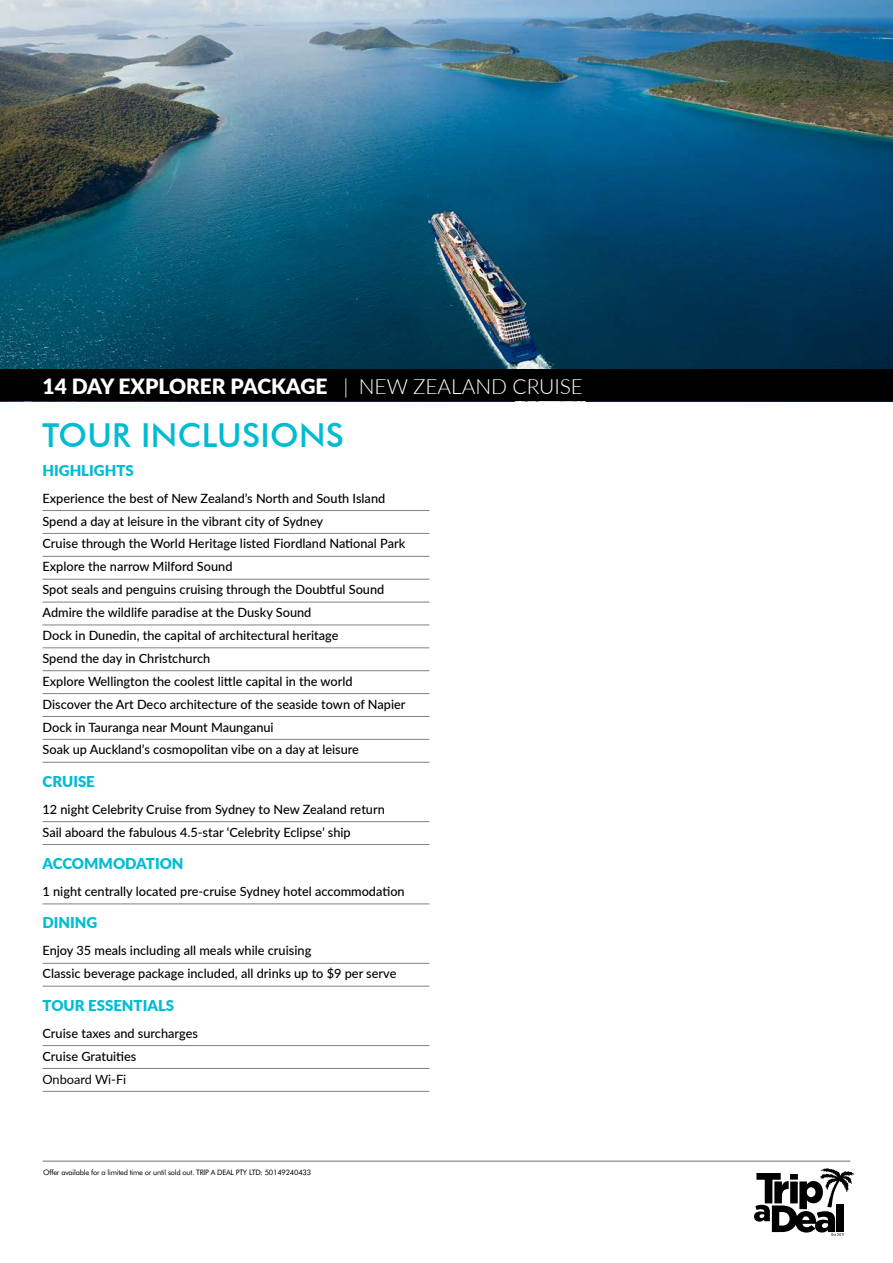
<style>
.page{position:relative;width:893px;height:1263px;background:#fff}
.page>*{position:absolute;margin:0;border:0;box-sizing:border-box;transform-origin:0 0}
.t1{font:500 33px "Futura BT";letter-spacing:.01em;color:#00bcd3}
.t2{font:900 21px "Lato";color:#fff}
.t3{font:900 15px "Lato";color:#00bcd3}
.t4{font:500 12.75px/22.8px "Lato";color:#000}
.t5{font:12.75px "Lato";color:#000}
.t6{font:7.5px "Futura BT";letter-spacing:-.03em;color:#000}
.s1{font-weight:300}
</style>
<div class="page">
<hr style="left:43px;top:1161px;width:807px;height:1px;background:#6d6e71">
<svg style="left:754px;top:1168px;width:100px;height:68px"></svg>
<hr style="left:43px;top:510px;width:386px;height:1px;background:#808285">
<hr style="left:43px;top:533px;width:386px;height:1px;background:#808285">
<hr style="left:43px;top:556px;width:386px;height:1px;background:#808285">
<hr style="left:43px;top:579px;width:386px;height:1px;background:#808285">
<hr style="left:43px;top:602px;width:386px;height:1px;background:#808285">
<hr style="left:43px;top:625px;width:386px;height:1px;background:#808285">
<hr style="left:43px;top:647px;width:386px;height:1px;background:#808285">
<hr style="left:43px;top:670px;width:386px;height:1px;background:#808285">
<hr style="left:43px;top:693px;width:386px;height:1px;background:#808285">
<hr style="left:43px;top:716px;width:386px;height:1px;background:#808285">
<hr style="left:43px;top:739px;width:386px;height:1px;background:#808285">
<hr style="left:43px;top:762px;width:386px;height:1px;background:#808285">
<hr style="left:43px;top:821px;width:386px;height:1px;background:#808285">
<hr style="left:43px;top:844px;width:386px;height:1px;background:#808285">
<hr style="left:43px;top:903px;width:386px;height:1px;background:#808285">
<hr style="left:43px;top:963px;width:386px;height:1px;background:#808285">
<hr style="left:43px;top:986px;width:386px;height:1px;background:#808285">
<hr style="left:43px;top:1045px;width:386px;height:1px;background:#808285">
<hr style="left:43px;top:1068px;width:386px;height:1px;background:#808285">
<hr style="left:43px;top:1091px;width:386px;height:1px;background:#808285">
<img style="left:0;top:0;width:893px;height:369px">
<div style="left:0;top:369px;width:893px;height:32px;background:#000"></div>
<h2 class="t2" style="left:43px;top:370px;width:542px">14 DAY EXPLORER PACKAGE <span class="s1">| NEW ZEALAND CRUISE</span></h2>
<h1 class="t1" style="left:43px;top:416px;width:303px">TOUR INCLUSIONS</h1>
<p class="t3" style="left:43px;top:459px;width:93px">HIGHLIGHTS</p>
<p class="t4" style="left:43px;top:486px;width:365px">Experience the best of New Zealand’s North and South Island Spend a day at leisure in the vibrant city of Sydney<br>Cruise through the World Heritage listed Fiordland National Park Explore the narrow Milford Sound<br>Spot seals and penguins cruising through the Doubtful Sound Admire the wildlife paradise at the Dusky Sound<br>Dock in Dunedin, the capital of architectural heritage<br>Spend the day in Christchurch<br>Explore Wellington the coolest little capital in the world<br>Discover the Art Deco architecture of the seaside town of Napier Dock in Tauranga near Mount Maunganui<br>Soak up Auckland’s cosmopolitan vibe on a day at leisure</p>
<p class="t3" style="left:43px;top:770px;width:54px">CRUISE</p>
<p class="t4" style="left:43px;top:797px;width:344px">12 night Celebrity Cruise from Sydney to New Zealand return<br>Sail aboard the fabulous 4.5-star ‘Celebrity Eclipse’ ship</p>
<p class="t3" style="left:43px;top:852px;width:143px">ACCOMMODATION</p>
<p class="t4" style="left:43px;top:879px;width:364px">1 night centrally located pre-cruise Sydney hotel accommodation</p>
<p class="t3" style="left:43px;top:911px;width:56px">DINING</p>
<p class="t4" style="left:43px;top:939px;width:355px">Enjoy 35 meals including all meals while cruising<br>Classic beverage package included, all drinks up to $9 per serve</p>
<p class="t3" style="left:43px;top:994px;width:133px">TOUR ESSENTIALS</p>
<p class="t4" style="left:43px;top:1021px;width:157px">Cruise taxes and surcharges<br>Cruise Gratuities</p>
<p class="t5" style="left:43px;top:1070px;width:85px">Onboard Wi-Fi</p>
<p class="t6" style="left:43px;top:1168px;width:269px">Offer available for a limited time or until sold out. TRIP A DEAL PTY LTD: 50149240433</p>
</div>
